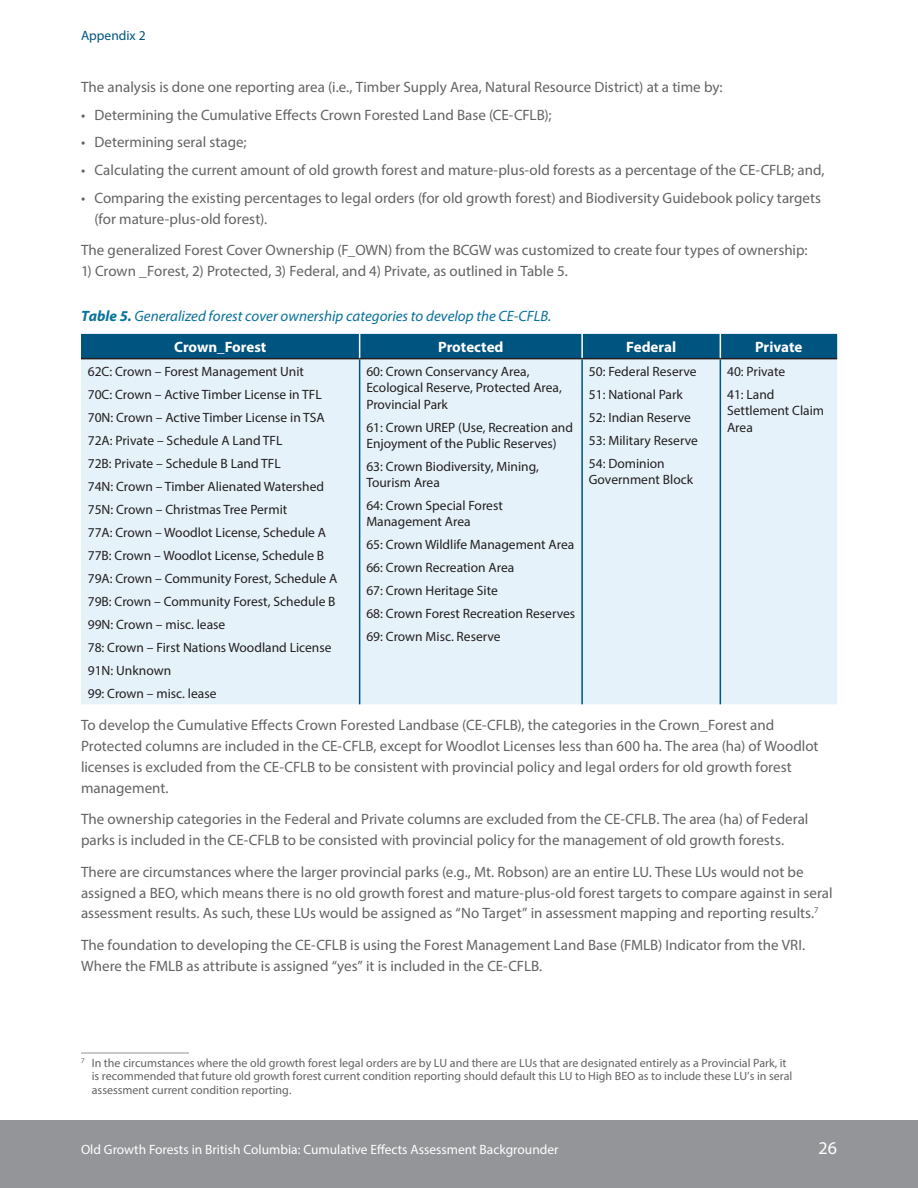
<style>
.page{position:relative;width:918px;height:1188px;background:#fff}
.page>*{position:absolute;margin:0;border:0;box-sizing:border-box;transform-origin:0 0}
.t1{font:18px "Myriad Pro";color:#fff}
.t2{font:15px/20.9px "Myriad Pro";color:#636366}
.t3{font:italic 15px/30.8px "Myriad Pro";color:#09719a}
.t4{font:700 15px "Myriad Pro";color:#fff}
.t5{font:13.5px/23px "Myriad Pro";color:#231f20}
.t6{font:13.5px "Myriad Pro";color:#fff}
.t7{font:13.5px "Myriad Pro";color:#005480}
.t8{font:12px/13.5px "Myriad Pro";color:#636366}
.s1{font-weight:700}
.s2{font-weight:700;font-style:normal;color:#fff}
</style>
<div class="page">
<div style="left:0;top:1120px;width:918px;height:68px;background:#939598"></div>
<div style="left:81px;top:359px;width:756px;height:345px;background:#e6f2fa"></div>
<hr style="left:359px;top:359px;width:1px;height:345px;background:#005480">
<hr style="left:581px;top:359px;width:2px;height:345px;background:#005480">
<hr style="left:720px;top:359px;width:1px;height:345px;background:#005480">
<svg style="left:81px;top:334px;width:756px;height:25px;background:#02527c"></svg>
<hr style="left:81px;top:1053px;width:108px;height:1px;background:#939598">
<p class="t7" style="left:81px;top:28px;width:66px">Appendix 2</p>
<p class="t2" style="left:81px;top:77px;width:643px">The analysis is done one reporting area (i.e., Timber Supply Area, Natural Resource District) at a time by:</p>
<p class="t2" style="left:81px;top:104px;width:472px">• Determining the Cumulative Effects Crown Forested Land Base (CE-CFLB);</p>
<p class="t2" style="left:81px;top:132px;width:167px">• Determining seral stage;</p>
<p class="t2" style="left:81px;top:159px;width:745px">• Calculating the current amount of old growth forest and mature-plus-old forests as a percentage of the CE-CFLB; and,</p>
<p class="t2" style="left:94px;top:187px;width:728px;text-indent:-14px">• Comparing the existing percentages to legal orders (for old growth forest) and Biodiversity Guidebook policy targets (for mature-plus-old forest).</p>
<p class="t2" style="left:81px;top:239px;width:728px">The generalized Forest Cover Ownership (F_OWN) from the BCGW was customized to create four types of ownership:</p>
<p class="t2" style="left:81px;top:260px;width:488px">1) Crown _Forest, 2) Protected, 3) Federal, and 4) Private, as outlined in Table 5.</p>
<p class="t3" style="left:174px;top:301px;width:379px;text-indent:-93px"><span class="s1">Table 5.</span> Generalized forest cover ownership categories to develop the CE-CFLB.<br><span class="s2">Crown_Forest</span></p>
<p class="t4" style="left:438px;top:337px;width:67px">Protected</p>
<p class="t4" style="left:626px;top:337px;width:51px">Federal</p>
<p class="t4" style="left:755px;top:337px;width:49px">Private</p>
<p class="t5" style="left:88px;top:360px;width:251px">62C: Crown – Forest Management Unit<br>70C: Crown – Active Timber License in TFL 70N: Crown – Active Timber License in TSA 72A: Private – Schedule A Land TFL<br>72B: Private – Schedule B Land TFL<br>74N: Crown – Timber Alienated Watershed 75N: Crown – Christmas Tree Permit<br>77A: Crown – Woodlot License, Schedule A 77B: Crown – Woodlot License, Schedule B 79A: Crown – Community Forest, Schedule A 79B: Crown – Community Forest, Schedule B 99N: Crown – misc. lease<br>78: Crown – First Nations Woodland License 91N: Unknown<br>99: Crown – misc. lease</p>
<p class="t5" style="left:366px;top:363px;width:197px;line-height:16.2px">60: Crown Conservancy Area,<br>Ecological Reserve, Protected Area,<br>Provincial Park</p>
<p class="t5" style="left:366px;top:419px;width:208px;line-height:16.2px">61: Crown UREP (Use, Recreation and<br>Enjoyment of the Public Reserves)</p>
<p class="t5" style="left:366px;top:458px;width:174px;line-height:16.2px">63: Crown Biodiversity, Mining,<br>Tourism Area</p>
<p class="t5" style="left:366px;top:497px;width:138px;line-height:16.2px">64: Crown Special Forest<br>Management Area</p>
<p class="t5" style="left:366px;top:533px;width:210px">65: Crown Wildlife Management Area<br>66: Crown Recreation Area<br>67: Crown Heritage Site<br>68: Crown Forest Recreation Reserves<br>69: Crown Misc. Reserve</p>
<p class="t5" style="left:589px;top:360px;width:111px">50: Federal Reserve<br>51: National Park<br>52: Indian Reserve<br>53: Military Reserve<br>54: Dominion</p>
<p class="t5" style="left:589px;top:468px;width:106px">Government Block</p>
<p class="t5" style="left:727px;top:360px;width:60px">40: Private<br>41: Land</p>
<p class="t5" style="left:727px;top:403px;width:99px;line-height:16.2px">Settlement Claim<br>Area</p>
<p class="t2" style="left:81px;top:714px;width:739px">To develop the Cumulative Effects Crown Forested Landbase (CE-CFLB), the categories in the Crown_Forest and Protected columns are included in the CE-CFLB, except for Woodlot Licenses less than 600 ha. The area (ha) of Woodlot licenses is excluded from the CE-CFLB to be consistent with provincial policy and legal orders for old growth forest management.</p>
<p class="t2" style="left:81px;top:808px;width:729px">The ownership categories in the Federal and Private columns are excluded from the CE-CFLB. The area (ha) of Federal parks is included in the CE-CFLB to be consisted with provincial policy for the management of old growth forests.</p>
<p class="t2" style="left:81px;top:861px;width:753px">There are circumstances where the larger provincial parks (e.g., Mt. Robson) are an entire LU. These LUs would not be assigned a BEO, which means there is no old growth forest and mature-plus-old forest targets to compare against in seral assessment results. As such, these LUs would be assigned as “No Target” in assessment mapping and reporting results.<sup>7</sup></p>
<p class="t2" style="left:81px;top:934px;width:726px">The foundation to developing the CE-CFLB is using the Forest Management Land Base (FMLB) Indicator from the VRI.<br>Where the FMLB as attribute is assigned “yes” it is included in the CE-CFLB.</p>
<p class="t8" style="left:92px;top:1056px;width:702px;text-indent:-11px"><sup>7</sup> In the circumstances where the old growth forest legal orders are by LU and there are LUs that are designated entirely as a Provincial Park, it is recommended that future old growth forest current condition reporting should default this LU to High BEO as to include these LU’s in seral assessment current condition reporting.</p>
<p class="t6" style="left:81px;top:1141px;width:479px">Old Growth Forests in British Columbia: Cumulative Effects Assessment Backgrounder</p>
<p class="t1" style="left:819px;top:1137px;width:20px">26</p>
</div>
